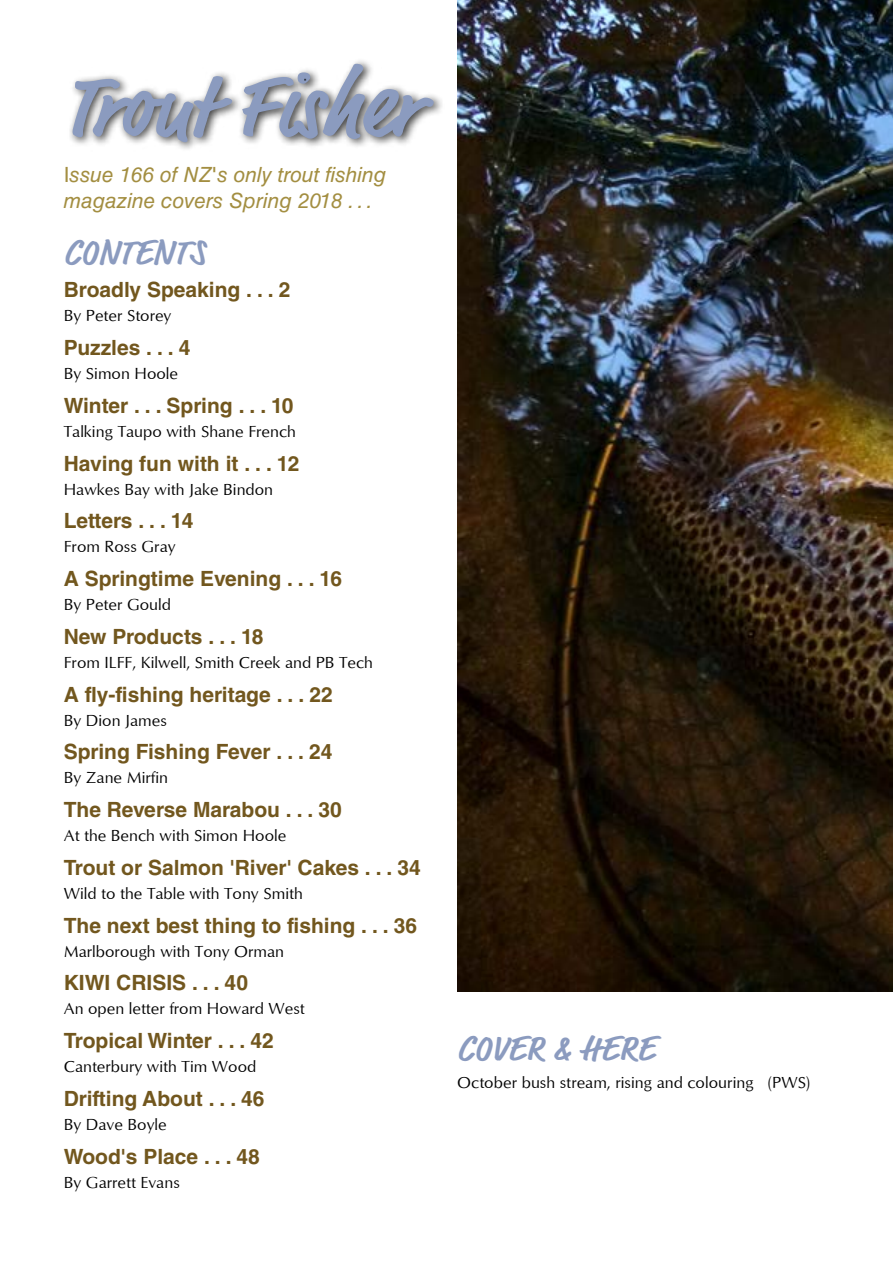
<style>
.page{position:relative;width:893px;height:1263px;background:#fff}
.page>*{position:absolute;margin:0;border:0;box-sizing:border-box;transform-origin:0 0}
.t1{font:700 90px "Market Offc";color:#8b9bbf}
.t2{font:700 36px "Market Offc";color:#8b9bbf}
.t3{font:700 21px "Helvetica LT Std";color:#72571e}
.t4{font:italic 21px/25.2px "Helvetica LT Std";color:#a38e41}
.t5{font:16.5px "Optimum";color:#000}
.s1{font-style:normal}
</style>
<div class="page">
<div style="left:67px;top:59px;width:378px;height:93px;background:#000;opacity:.75"></div>
<svg style="left:298px;top:73px;width:10px;height:8px"></svg>
<img style="left:457px;top:0;width:436px;height:992px">
<h1 class="t1" style="left:64px;top:52px;width:357px">Trout Fisher</h1>
<p class="t4" style="left:64px;top:162px;width:325px"><span class="s1">I</span>ssue 166 of NZ's only trout fishing magazine covers Spring 2018 . . .</p>
<h2 class="t2" style="left:64px;top:230px;width:143px">CONTENTS</h2>
<p class="t3" style="left:64px;top:277px;width:228px">Broadly Speaking . . . 2</p>
<p class="t5" style="left:64px;top:306px;width:109px">By Peter Storey</p>
<p class="t3" style="left:64px;top:335px;width:128px">Puzzles . . . 4</p>
<p class="t5" style="left:64px;top:363px;width:116px">By Simon Hoole</p>
<p class="t3" style="left:64px;top:392px;width:231px">Winter . . . Spring . . . 10</p>
<p class="t5" style="left:64px;top:421px;width:234px">Talking Taupo with Shane French</p>
<p class="t3" style="left:64px;top:450px;width:237px">Having fun with it . . . 12</p>
<p class="t5" style="left:64px;top:479px;width:211px">Hawkes Bay with Jake Bindon</p>
<p class="t3" style="left:64px;top:508px;width:131px">Letters . . . 14</p>
<p class="t5" style="left:64px;top:537px;width:113px">From Ross Gray</p>
<p class="t3" style="left:64px;top:566px;width:280px">A Springtime Evening . . . 16</p>
<p class="t5" style="left:64px;top:594px;width:109px">By Peter Gould</p>
<p class="t3" style="left:64px;top:624px;width:201px">New Products . . . 18</p>
<p class="t5" style="left:64px;top:652px;width:311px">From ILFF, Kilwell, Smith Creek and PB Tech</p>
<p class="t3" style="left:64px;top:681px;width:270px">A fly-fishing heritage . . . 22</p>
<p class="t5" style="left:64px;top:710px;width:105px">By Dion James</p>
<p class="t3" style="left:64px;top:739px;width:270px">Spring Fishing Fever . . . 24</p>
<p class="t5" style="left:64px;top:768px;width:106px">By Zane Mirfin</p>
<p class="t3" style="left:64px;top:797px;width:280px">The Reverse Marabou . . . 30</p>
<p class="t5" style="left:64px;top:825px;width:224px">At the Bench with Simon Hoole</p>
<p class="t3" style="left:64px;top:855px;width:358px">Trout or Salmon 'River' Cakes . . . 34</p>
<p class="t5" style="left:64px;top:883px;width:241px">Wild to the Table with Tony Smith</p>
<p class="t3" style="left:64px;top:912px;width:355px">The next best thing to fishing . . . 36</p>
<p class="t5" style="left:64px;top:941px;width:222px">Marlborough with Tony Orman</p>
<p class="t3" style="left:64px;top:970px;width:186px">KIWI CRISIS . . . 40</p>
<p class="t5" style="left:64px;top:999px;width:243px">An open letter from Howard West</p>
<p class="t3" style="left:64px;top:1028px;width:211px">Tropical Winter . . . 42</p>
<p class="t5" style="left:64px;top:1056px;width:194px">Canterbury with Tim Wood</p>
<p class="t3" style="left:64px;top:1086px;width:202px">Drifting About . . . 46</p>
<p class="t5" style="left:64px;top:1114px;width:104px">By Dave Boyle</p>
<p class="t3" style="left:64px;top:1143px;width:198px">Wood's Place . . . 48</p>
<p class="t5" style="left:64px;top:1172px;width:118px">By Garrett Evans</p>
<h2 class="t2" style="left:457px;top:1026px;width:199px">COVER &amp; HERE</h2>
<p class="t5" style="left:457px;top:1072px;width:355px">October bush stream, rising and colouring (PWS)</p>
</div>
